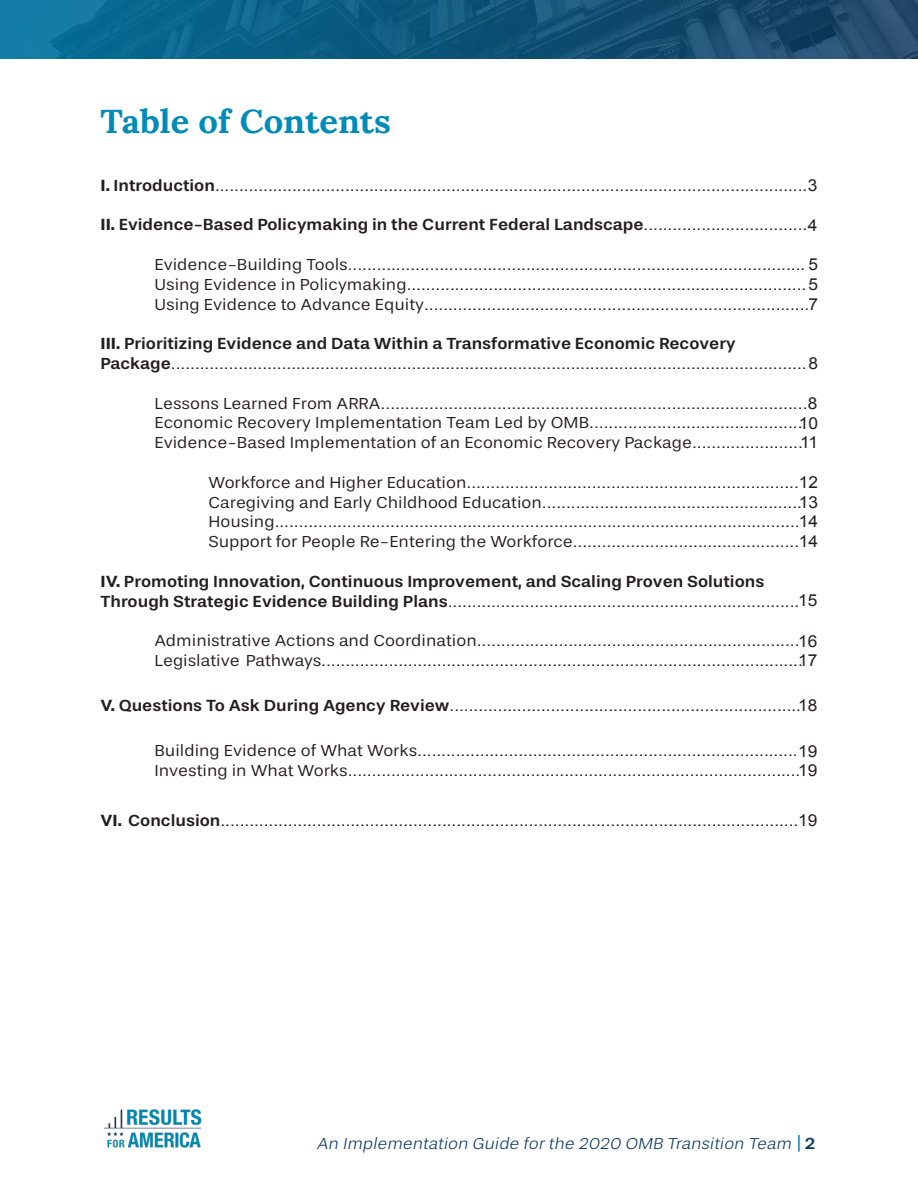
<style>
.page{position:relative;width:918px;height:1188px;background:#fff}
.page>*{position:absolute;margin:0;border:0;box-sizing:border-box;transform-origin:0 0}
.t1{font:700 33px "Lora";color:#008bb9;scale:1.05 1}
.t2{font:16.5px "Arial";color:#231f20;scale:1.05 1}
.t3{font:500 16.5px/19.8px "Stevie Sans";color:#231f20;scale:1.05 1}
.t4{font:16.5px "Stevie Sans";color:#231f20;scale:1.05 1}
.t5{font:italic 300 16.5px "Stevie Sans";color:#0c3863;scale:1.05 1}
.t6{font:500 16.5px "Stevie Sans";color:#0c3863;scale:1.05 1}
.s1{font-family:"Stevie Sans";font-weight:700}
.s2{font-family:"Stevie Sans";font-weight:500}
.s3{font-weight:700}
.s4{font-family:"Arial";font-weight:400}
.s5{font-family:"Stevie Sans"}
.s6{font-family:"Arial"}
.s7{font-family:"Stevie Sans";font-size:10.5px;color:#fff}
.s8{font-family:"Stevie Sans";font-weight:500;font-size:10.5px;color:#fff}
</style>
<div class="page">
<svg style="left:0;top:0;width:917px;height:59px;background:#13597e"></svg>
<hr style="left:917px;top:0;width:1px;height:59px;background:#008bb9">
<svg style="left:798px;top:1135px;width:2px;height:17px"></svg>
<img style="left:104px;top:1109px;width:98px;height:39px">
<p class="t1" style="left:100px;top:100px;width:278px">Table of Contents</p>
<p class="t2" style="left:100px;top:174px;width:684px"><span class="s1">I.</span> <span class="s2">Introduction</span>...........................................................................................................................3</p>
<p class="t3" style="left:100px;top:216px;width:684px"><span class="s3">II.</span> Evidence-Based Policymaking in the Current Federal Landscape<span class="s4">..................................4</span></p>
<p class="t2" style="left:155px;top:253px;width:634px"><span class="s5">Evidence-Building Tools</span>............................................................................................... 5</p>
<p class="t2" style="left:155px;top:273px;width:634px"><span class="s5">Using Evidence in Policymaking</span>...................................................................................5</p>
<p class="t2" style="left:155px;top:293px;width:634px"><span class="s5">Using Evidence to Advance Equity</span>................................................................................7</p>
<p class="t3" style="left:100px;top:334px;width:606px"><span class="s3">III.</span> Prioritizing Evidence and Data Within a Transformative Economic Recovery</p>
<p class="t2" style="left:100px;top:352px;width:685px"><span class="s2">Package</span>....................................................................................................................................8</p>
<p class="t2" style="left:155px;top:392px;width:633px"><span class="s5">Lessons Learned From ARRA</span>........................................................................................8</p>
<p class="t2" style="left:155px;top:412px;width:619px"><span class="s5">Economic Recovery Implementation Team Led by OMB</span>............................................</p>
<p class="t4" style="left:155px;top:434px;width:619px">Evidence-Based Implementation of an Economic Recovery Package<span class="s6">.......................</span></p>
<p class="t2" style="left:209px;top:471px;width:582px"><span class="s5">Workforce and Higher Education</span>.....................................................................12</p>
<p class="t2" style="left:209px;top:491px;width:567px"><span class="s5">Caregiving and Early Childhood Education</span>......................................................</p>
<p class="t2" style="left:209px;top:511px;width:582px"><span class="s5">Housing</span>.............................................................................................................14</p>
<p class="t2" style="left:209px;top:531px;width:582px"><span class="s5">Support for People Re-Entering the Workforce</span>...............................................14</p>
<p class="t3" style="left:100px;top:572px;width:684px"><span class="s3">IV.</span> Promoting Innovation, Continuous Improvement, and Scaling Proven Solutions<br>Through Strategic Evidence Building Plans<span class="s4">.........................................................................15</span></p>
<p class="t2" style="left:155px;top:630px;width:633px"><span class="s5">Administrative Actions and Coordination</span>...................................................................16</p>
<p class="t2" style="left:155px;top:649px;width:619px"><span class="s5">Legislative</span><span class="s7">.</span> <span class="s5">Pathways</span>....................................................................................................</p>
<p class="t2" style="left:100px;top:694px;width:669px"><span class="s1">V.</span> <span class="s2">Questions To Ask During Agency Review</span>.........................................................................</p>
<p class="t2" style="left:155px;top:739px;width:633px"><span class="s5">Building Evidence of What Works</span>...............................................................................19</p>
<p class="t2" style="left:155px;top:759px;width:633px"><span class="s5">Investing in What Works</span>..............................................................................................19</p>
<p class="t2" style="left:100px;top:810px;width:684px"><span class="s1">VI.</span> <span class="s8">.</span><span class="s2">Conclusion</span>........................................................................................................................19</p>
<p class="t2" style="left:799px;top:412px;width:20px">10</p>
<p class="t2" style="left:800px;top:432px;width:19px">11</p>
<p class="t2" style="left:799px;top:491px;width:20px">13</p>
<p class="t2" style="left:798px;top:649px;width:20px">17</p>
<p class="t2" style="left:798px;top:694px;width:20px">18</p>
<p class="t5" style="left:316px;top:1135px;width:457px">An Implementation Guide for the 2020 OMB Transition Team</p>
<p class="t6" style="left:805px;top:1135px;width:12px">2</p>
</div>
